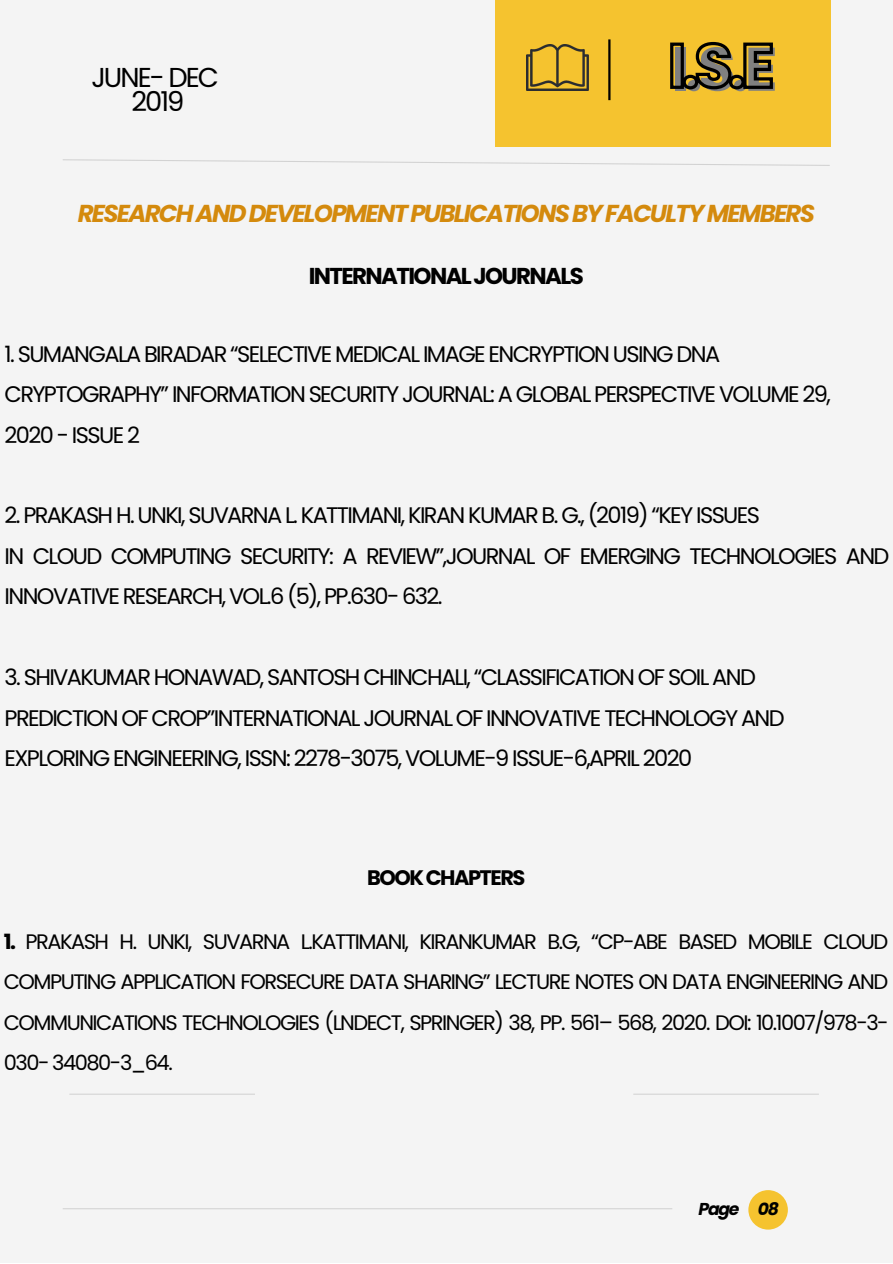
<style>
.page{position:relative;width:893px;height:1264px;background:#fff}
.page>*{position:absolute;margin:0;border:0;box-sizing:border-box;transform-origin:0 0}
.t1{font:700 61.5px "Poppins";color:#808080}
.t2{font:27.3px "Poppins";letter-spacing:-.07em;color:#000}
.t3{font:italic 700 24.45px "Poppins";letter-spacing:-.07em;color:#d48a0d}
.t4{font:700 22.95px "Poppins";letter-spacing:-.07em;color:#000}
.t5{font:22.5px/40.5px "Poppins";letter-spacing:-.07em;color:#000}
.t6{font:21px/40.5px "Poppins";letter-spacing:-.07em;color:#000;text-align:justify}
.t7{font:700 21px "Poppins";letter-spacing:-.07em;color:#000}
.t8{font:italic 700 17.25px "Poppins";letter-spacing:-.07em;color:#000}
.s1{font-weight:700}
</style>
<div class="page">
<div style="left:0;top:0;width:892px;height:1262px;background:#f4f4f4"></div>
<div style="left:495px;top:0;width:335px;height:147px;background:#f5c32f"></div>
<img style="left:526px;top:45px;width:62px;height:46px">
<hr style="left:608px;top:39px;width:2px;height:61px;background:#000">
<svg style="left:63px;top:159px;width:767px;height:7px"></svg>
<hr style="left:63px;top:1208px;width:609px;height:1px;background:#000">
<hr style="left:69px;top:1093px;width:186px;height:1px;background:#000">
<hr style="left:633px;top:1093px;width:185px;height:1px;background:#000">
<div style="left:748px;top:1190px;width:39px;height:39px;background:#f5c32f;border-radius:50%"></div>
<svg style="left:670px;top:41px;width:103px;height:49px"></svg>
<p class="t2" style="left:91px;top:58px;width:129px">JUNE- DEC</p>
<p class="t2" style="left:131px;top:82px;width:55px">2019</p>
<p class="t1" style="left:671px;top:26px;width:108px">I.S.E</p>
<p class="t3" style="left:78px;top:196px;width:738px">RESEARCH AND DEVELOPMENT PUBLICATIONS BY FACULTY MEMBERS</p>
<p class="t4" style="left:309px;top:260px;width:276px">INTERNATIONALJOURNALS</p>
<p class="t5" style="left:5px;top:333px;width:717px">1. SUMANGALA BIRADAR “SELECTIVE MEDICAL IMAGE ENCRYPTION USING DNA</p>
<p class="t5" style="left:5px;top:374px;width:827px">CRYPTOGRAPHY” INFORMATION SECURITY JOURNAL: A GLOBAL PERSPECTIVE VOLUME 29,</p>
<p class="t5" style="left:5px;top:414px;width:137px">2020 - ISSUE 2</p>
<p class="t5" style="left:5px;top:495px;width:757px">2. PRAKASH H. UNKI, SUVARNA L. KATTIMANI, KIRAN KUMAR B. G., (2019) “KEY ISSUES</p>
<p class="t5" style="left:5px;top:536px;width:886px">IN CLOUD COMPUTING SECURITY: A REVIEW”,JOURNAL OF EMERGING TECHNOLOGIES AND<br>INNOVATIVE RESEARCH, VOL.6 (5), PP.630- 632.</p>
<p class="t5" style="left:5px;top:657px;width:752px">3. SHIVAKUMAR HONAWAD, SANTOSH CHINCHALI, “CLASSIFICATION OF SOIL AND</p>
<p class="t5" style="left:5px;top:697px;width:781px">PREDICTION OF CROP”INTERNATIONAL JOURNAL OF INNOVATIVE TECHNOLOGY AND</p>
<p class="t5" style="left:5px;top:738px;width:689px">EXPLORING ENGINEERING, ISSN: 2278-3075, VOLUME-9 ISSUE-6,APRIL 2020</p>
<p class="t7" style="left:367px;top:862px;width:160px">BOOKCHAPTERS</p>
<p class="t6" style="left:4px;top:921px;width:886px"><span class="s1">1.</span> PRAKASH H. UNKI, SUVARNA L.KATTIMANI, KIRANKUMAR B.G, “CP-ABE BASED MOBILE CLOUD COMPUTING APPLICATION FORSECURE DATA SHARING” LECTURE NOTES ON DATA ENGINEERING AND COMMUNICATIONS TECHNOLOGIES (LNDECT, SPRINGER) 38, PP. 561– 568, 2020. DOI: 10.1007/978-3- 030- 34080-3_64.</p>
<p class="t8" style="left:698px;top:1196px;width:42px">Page</p>
<p class="t8" style="left:757px;top:1196px;width:23px">08</p>
</div>
